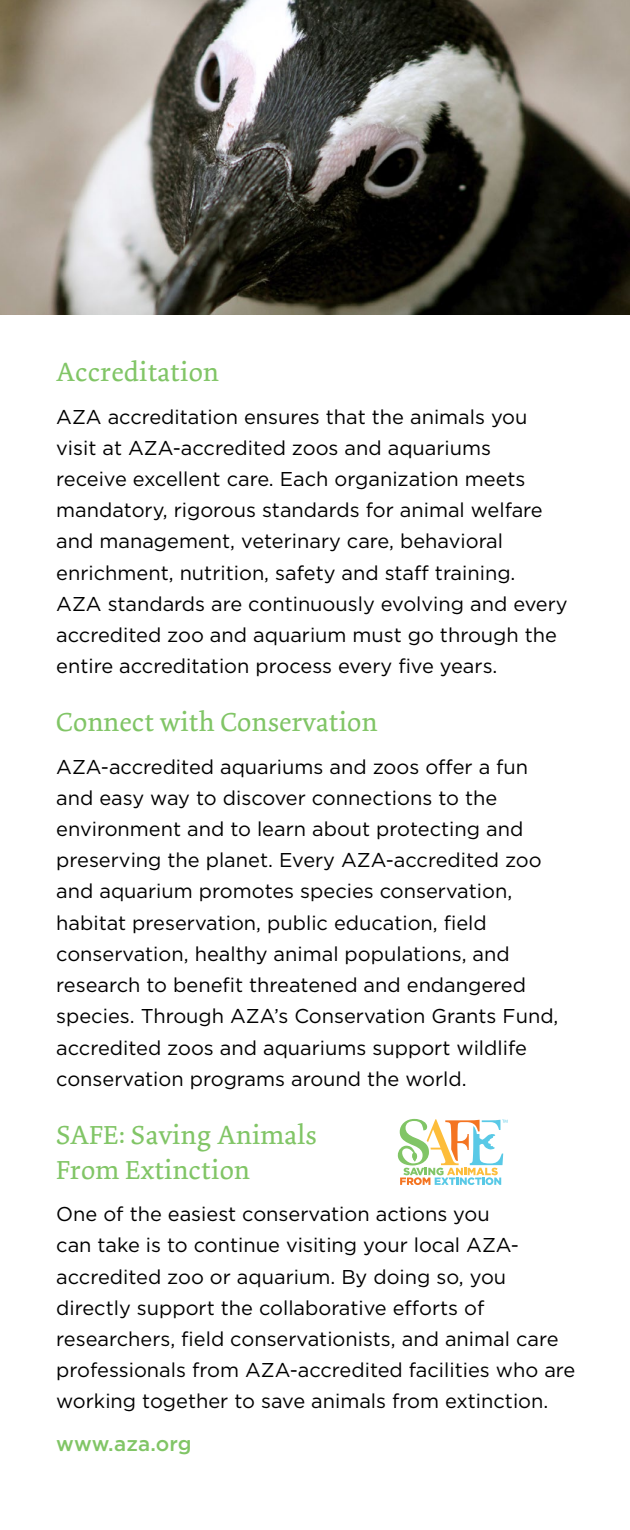
<style>
.page{position:relative;width:630px;height:1530px;background:#fff}
.page>*{position:absolute;margin:0;border:0;box-sizing:border-box;transform-origin:0 0}
.t1{font:27.5px/35px "Dolly";letter-spacing:.01em;color:#81c566}
.t2{font:500 20.5px "Gotham";letter-spacing:.005em;color:#81c566}
.t3{font:20px/31.2px "Gotham";color:#000}
</style>
<div class="page">
<img style="left:0;top:0;width:630px;height:315px">
<svg style="left:398px;top:1119px;width:110px;height:66px"></svg>
<h1 class="t1" style="left:56px;top:355px;width:164px">Accreditation</h1>
<p class="t3" style="left:56px;top:400px;width:513px">AZA accreditation ensures that the animals you visit at AZA-accredited zoos and aquariums<br>receive excellent care. Each organization meets mandatory, rigorous standards for animal welfare and management, veterinary care, behavioral enrichment, nutrition, safety and staff training.<br>AZA standards are continuously evolving and every accredited zoo and aquarium must go through the entire accreditation process every five years.</p>
<h1 class="t1" style="left:56px;top:705px;width:323px">Connect with Conservation</h1>
<p class="t3" style="left:56px;top:750px;width:504px">AZA-accredited aquariums and zoos offer a fun and easy way to discover connections to the environment and to learn about protecting and preserving the planet. Every AZA-accredited zoo and aquarium promotes species conservation, habitat preservation, public education, field conservation, healthy animal populations, and research to benefit threatened and endangered species. Through AZA’s Conservation Grants Fund, accredited zoos and aquariums support wildlife conservation programs around the world.</p>
<h1 class="t1" style="left:56px;top:1118px;width:262px">SAFE: Saving Animals<br>From Extinction</h1>
<p class="t3" style="left:56px;top:1198px;width:521px">One of the easiest conservation actions you<br>can take is to continue visiting your local AZA&shy;accredited zoo or aquarium. By doing so, you directly support the collaborative efforts of researchers, field conservationists, and animal care professionals from AZA-accredited facilities who are working together to save animals from extinction.</p>
<p class="t2" style="left:56px;top:1432px;width:137px">www.aza.org</p>
</div>
